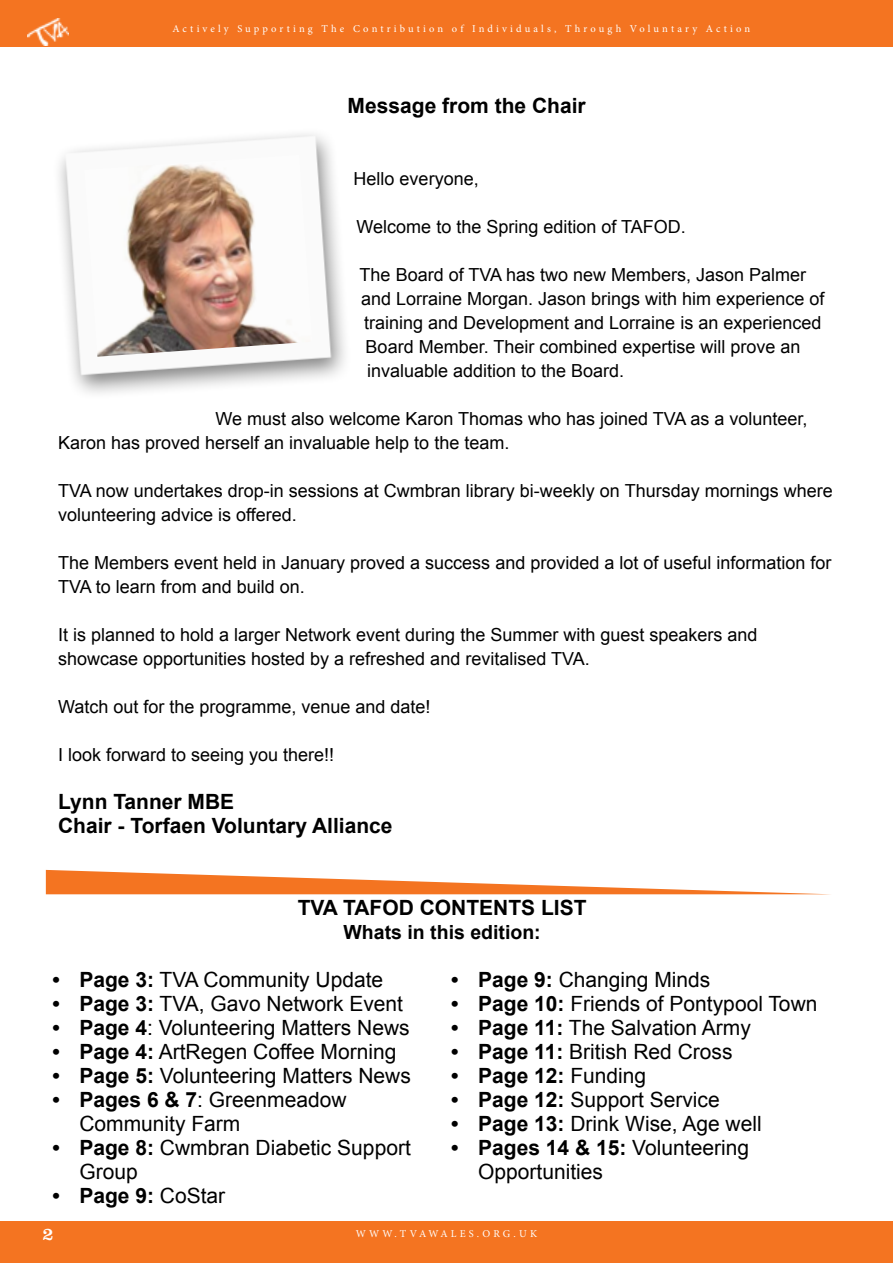
<style>
.page{position:relative;width:893px;height:1263px;background:#fff}
.page>*{position:absolute;margin:0;border:0;box-sizing:border-box;transform-origin:0 0}
.t1{font:21px/24px "Arial";color:#000}
.t2{font:700 21px/24px "Arial";color:#000}
.t3{font:700 19.5px "Arial";color:#000}
.t4{font:18px/24px "Arial";color:#000}
.t5{font:18px "Clarendon";color:#fff}
.t6{font:10.5px "Minion Pro";letter-spacing:.295em;color:#fff}
.s1{font-weight:700}
.s2{font-weight:400}
</style>
<div class="page">
<div style="left:0;top:1221px;width:893px;height:42px;background:#f47421"></div>
<div style="left:0;top:0;width:893px;height:47px;background:#f47421"></div>
<img style="left:27px;top:18px;width:42px;height:28px">
<svg style="left:59px;top:134px;width:286px;height:260px"></svg>
<svg style="left:46px;top:870px;width:774px;height:24px"></svg>
<p class="t6" style="left:172px;top:21px;width:579px">Actively Supporting The Contribution of Individuals, Through Voluntary Action</p>
<p class="t2" style="left:348px;top:94px;width:240px">Message from the Chair</p>
<p class="t4" style="left:354px;top:167px;width:127px">Hello everyone,</p>
<p class="t4" style="left:357px;top:215px;width:331px">Welcome to the Spring edition of TAFOD.</p>
<p class="t4" style="left:360px;top:263px;width:448px">The Board of TVA has two new Members, Jason Palmer</p>
<p class="t4" style="left:361px;top:287px;width:465px">and Lorraine Morgan. Jason brings with him experience of</p>
<p class="t4" style="left:364px;top:311px;width:459px">training and Development and Lorraine is an experienced</p>
<p class="t4" style="left:366px;top:335px;width:436px">Board Member. Their combined expertise will prove an</p>
<p class="t4" style="left:367px;top:359px;width:259px">invaluable addition to the Board.</p>
<p class="t4" style="left:58px;top:407px;width:751px;text-indent:158px">We must also welcome Karon Thomas who has joined TVA as a volunteer,<br>Karon has proved herself an invaluable help to the team.</p>
<p class="t4" style="left:58px;top:479px;width:776px">TVA now undertakes drop-in sessions at Cwmbran library bi-weekly on Thursday mornings where volunteering advice is offered.</p>
<p class="t4" style="left:58px;top:551px;width:775px">The Members event held in January proved a success and provided a lot of useful information for<br>TVA to learn from and build on.</p>
<p class="t4" style="left:58px;top:623px;width:701px">It is planned to hold a larger Network event during the Summer with guest speakers and showcase opportunities hosted by a refreshed and revitalised TVA.</p>
<p class="t4" style="left:58px;top:695px;width:374px">Watch out for the programme, venue and date!</p>
<p class="t4" style="left:58px;top:743px;width:278px">I look forward to seeing you there!!</p>
<p class="t2" style="left:58px;top:790px;width:336px">Lynn Tanner MBE<br>Chair - Torfaen Voluntary Alliance</p>
<p class="t2" style="left:298px;top:897px;width:290px">TVA TAFOD CONTENTS LIST</p>
<p class="t3" style="left:344px;top:919px;width:199px">Whats in this edition:</p>
<p class="t1" style="left:52px;top:968px;width:332px"><span class="s1">• Page 3:</span> TVA Community Update</p>
<p class="t1" style="left:52px;top:992px;width:352px"><span class="s1">• Page 3:</span> TVA, Gavo Network Event</p>
<p class="t1" style="left:52px;top:1016px;width:359px"><span class="s1">• Page 4</span>: Volunteering Matters News</p>
<p class="t1" style="left:52px;top:1040px;width:346px"><span class="s1">• Page 4:</span> ArtRegen Coffee Morning</p>
<p class="t1" style="left:52px;top:1064px;width:360px"><span class="s1">• Page 5:</span> Volunteering Matters News</p>
<p class="t1" style="left:79px;top:1088px;width:269px;text-indent:-27px"><span class="s1">• Pages 6 &amp; 7</span>: Greenmeadow<br>Community Farm</p>
<p class="t1" style="left:79px;top:1136px;width:333px;text-indent:-27px"><span class="s1">• Page 8:</span> Cwmbran Diabetic Support<br>Group</p>
<p class="t2" style="left:52px;top:1185px;width:174px">• Page 9: <span class="s2">CoStar</span></p>
<p class="t1" style="left:451px;top:968px;width:261px"><span class="s1">• Page 9:</span> Changing Minds</p>
<p class="t1" style="left:451px;top:992px;width:368px"><span class="s1">• Page 10:</span> Friends of Pontypool Town</p>
<p class="t1" style="left:451px;top:1016px;width:301px"><span class="s1">• Page 11:</span> The Salvation Army</p>
<p class="t1" style="left:451px;top:1040px;width:283px"><span class="s1">• Page 11:</span> British Red Cross</p>
<p class="t2" style="left:451px;top:1065px;width:197px">• Page 12: <span class="s2">Funding</span></p>
<p class="t1" style="left:451px;top:1088px;width:270px"><span class="s1">• Page 12:</span> Support Service</p>
<p class="t1" style="left:451px;top:1112px;width:312px"><span class="s1">• Page 13:</span> Drink Wise, Age well</p>
<p class="t1" style="left:478px;top:1136px;width:272px;text-indent:-27px"><span class="s1">• Pages 14 &amp; 15:</span> Volunteering<br>Opportunities</p>
<p class="t5" style="left:43px;top:1224px;width:12px">2</p>
<p class="t6" style="left:356px;top:1226px;width:183px">WWW.TVAWALES.ORG.UK</p>
</div>
